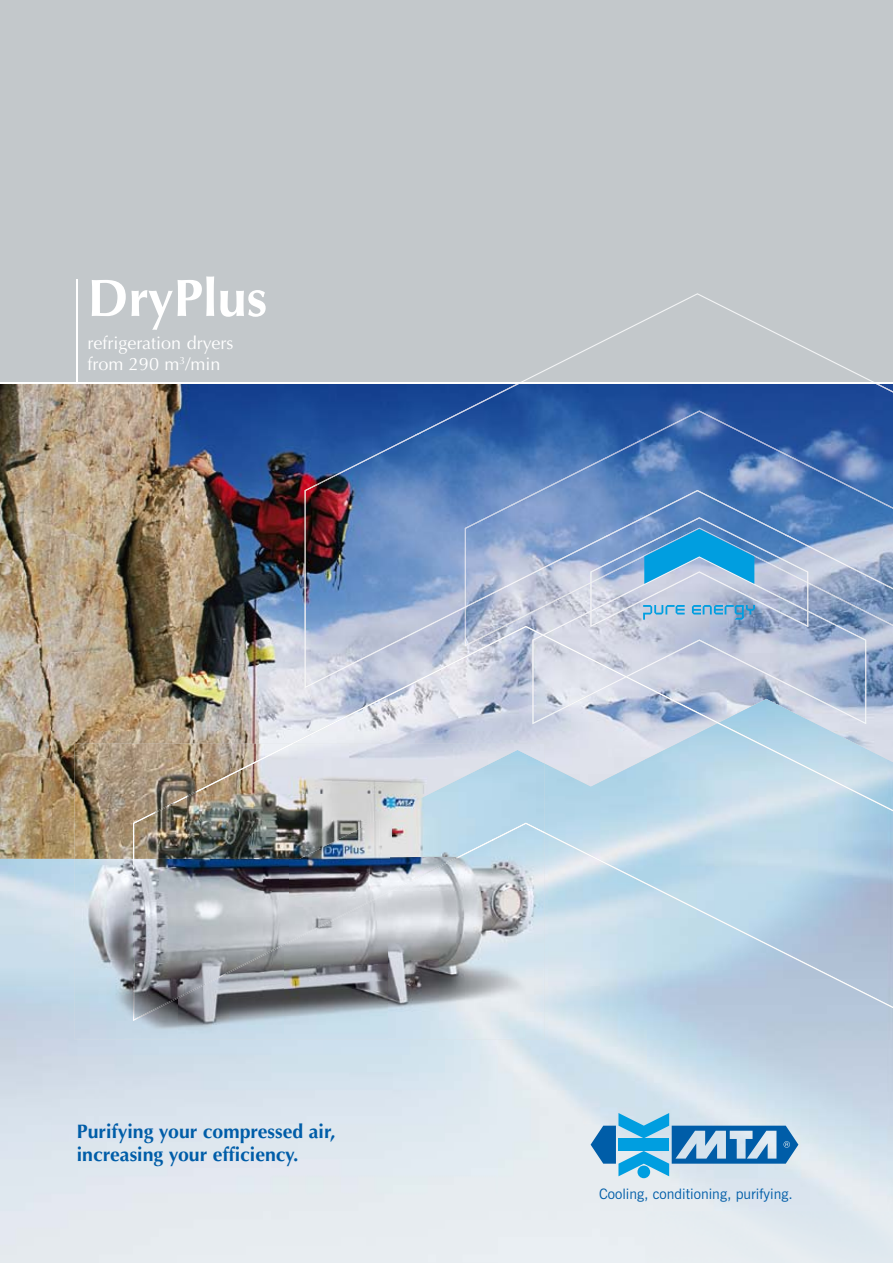
<style>
.page{position:relative;width:893px;height:1263px;background:#fff}
.page>*{position:absolute;margin:0;border:0;box-sizing:border-box;transform-origin:0 0}
.t1{font:700 52.5px "Optima";color:#fff}
.t2{font:700 19.5px/23.4px "Optima";color:#005da8}
.t3{font:18px/21px "Optima";color:#fff}
.t4{font:14.4px "News Gothic BT";color:#005da8}
</style>
<div class="page">
<img style="left:646px;top:1021px;width:247px;height:242px">
<img style="left:1px;top:384px;width:892px;height:475px">
<img style="left:572px;top:410px;width:269px;height:48px">
<img style="left:465px;top:457px;width:161px;height:48px">
<img style="left:787px;top:457px;width:106px;height:48px">
<img style="left:465px;top:505px;width:54px;height:30px">
<img style="left:627px;top:536px;width:17px;height:15px">
<img style="left:841px;top:505px;width:52px;height:30px">
<img style="left:519px;top:551px;width:125px;height:48px">
<img style="left:519px;top:599px;width:13px;height:27px">
<img style="left:532px;top:556px;width:308px;height:70px">
<img style="left:590px;top:610px;width:218px;height:2px">
<svg style="left:591px;top:1113px;width:207px;height:63px"></svg>
<div style="left:637px;top:1166px;width:13px;height:12px;background:#009ee0;border-radius:50%"></div>
<svg style="left:644px;top:536px;width:89px;height:48px"></svg>
<svg style="left:643px;top:605px;width:42px;height:15px"></svg>
<svg style="left:692px;top:605px;width:63px;height:15px"></svg>
<div style="left:1px;top:0;width:892px;height:383px;background:#c3c8cb"></div>
<svg style="left:133px;top:626px;width:760px;height:395px"></svg>
<hr style="left:76px;top:279px;width:2px;height:104px;background:#fff">
<img style="left:411px;top:384px;width:162px;height:50px">
<img style="left:840px;top:384px;width:53px;height:50px">
<img style="left:305px;top:434px;width:161px;height:51px">
<img style="left:305px;top:484px;width:53px;height:204px">
<img style="left:572px;top:484px;width:269px;height:52px">
<img style="left:465px;top:535px;width:162px;height:52px">
<img style="left:733px;top:535px;width:160px;height:52px">
<img style="left:358px;top:586px;width:161px;height:52px">
<img style="left:840px;top:586px;width:53px;height:52px">
<img style="left:358px;top:637px;width:54px;height:51px">
<svg style="left:521px;top:293px;width:353px;height:89px"></svg>
<hr style="left:1px;top:382px;width:892px;height:2px;background:#fff">
<img style="left:74px;top:859px;width:104px;height:181px">
<img style="left:388px;top:883px;width:156px;height:157px">
<img style="left:284px;top:966px;width:104px;height:74px">
<img style="left:178px;top:1019px;width:106px;height:21px">
<img style="left:74px;top:744px;width:60px;height:115px">
<img style="left:288px;top:859px;width:103px;height:107px">
<img style="left:185px;top:859px;width:103px;height:160px">
<img style="left:442px;top:883px;width:51px;height:29px">
<img style="left:134px;top:744px;width:410px;height:115px">
<img style="left:184px;top:744px;width:155px;height:46px">
<img style="left:133px;top:789px;width:103px;height:47px">
<img style="left:492px;top:789px;width:52px;height:94px">
<img style="left:133px;top:836px;width:52px;height:185px">
<img style="left:390px;top:836px;width:103px;height:47px">
<img style="left:287px;top:882px;width:155px;height:47px">
<img style="left:184px;top:928px;width:155px;height:47px">
<img style="left:184px;top:974px;width:52px;height:47px">
<h1 class="t1" style="left:87px;top:276px;width:181px">DryPlus</h1>
<p class="t3" style="left:87px;top:334px;width:147px">refrigeration dryers from 290 m<sup>3</sup>/min</p>
<p class="t2" style="left:77px;top:1121px;width:260px">Purifying your compressed air, increasing your efficiency.</p>
<p class="t4" style="left:599px;top:1189px;width:195px">Cooling, conditioning, purifying.</p>
</div>
